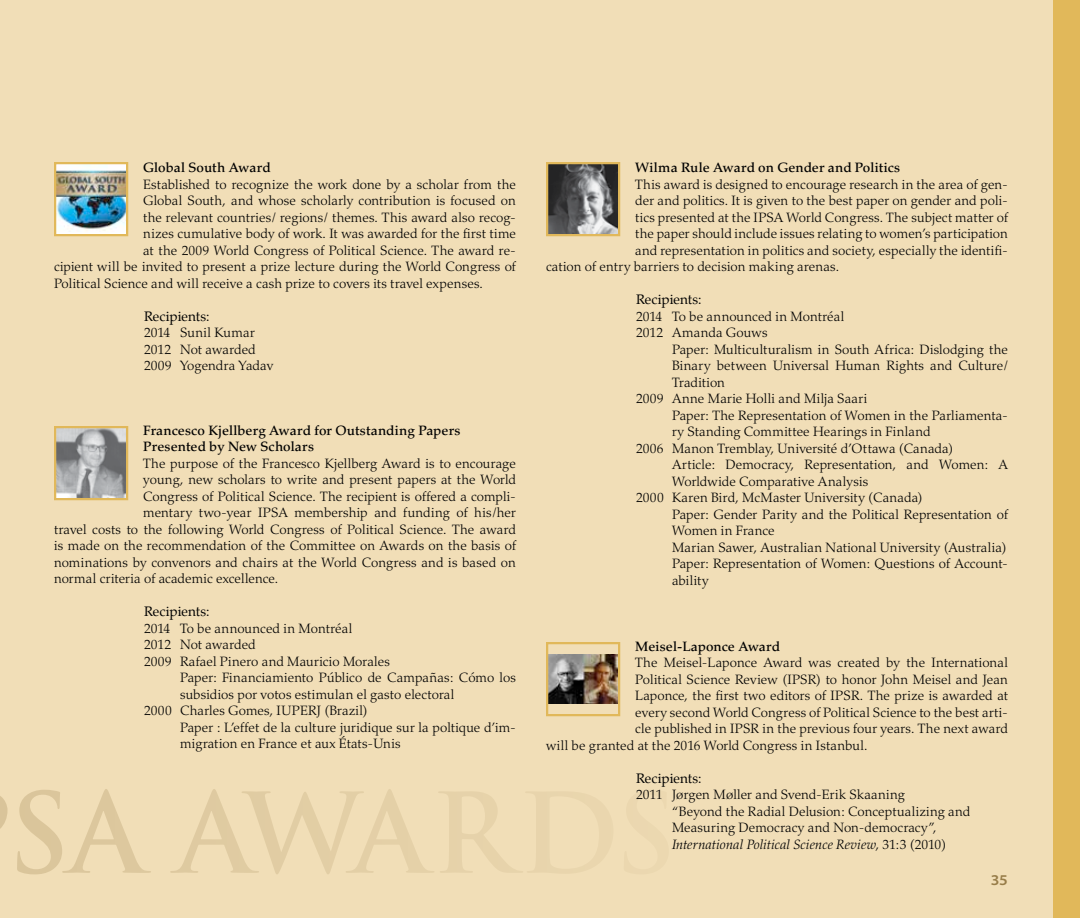
<style>
.page{position:relative;width:1080px;height:918px;background:#fff}
.page>*{position:absolute;margin:0;border:0;box-sizing:border-box;transform-origin:0 0}
.t1{font:15px "Myriad MM 565 700";color:#987d49}
.Texte{font:300 13.5px/16.5px "Palatino";letter-spacing:.005em;color:#000}
.Texte-2{font:500 13.5px/16.5px "Palatino";letter-spacing:.005em;color:#000}
.Texte-3{font:13.5px "Palatino";color:#000}
.Texte-4{font:300 13.5px "Palatino";letter-spacing:.025em;color:#000}
.s1{font-style:italic}
</style>
<div class="page">
<div style="left:0;top:0;width:1069px;height:918px;background:#f1deb7"></div>
<div style="left:1053px;top:0;width:27px;height:918px;background:#e1b85a"></div>
<img style="left:57px;top:165px;width:68px;height:68px">
<div style="left:54px;top:162px;width:74px;height:74px;border:2px solid #e1b85a"></div>
<img style="left:549px;top:165px;width:68px;height:68px">
<div style="left:546px;top:162px;width:74px;height:74px;border:2px solid #e1b85a"></div>
<img style="left:549px;top:655px;width:68px;height:48px">
<div style="left:546px;top:642px;width:74px;height:74px;border:2px solid #e1b85a"></div>
<img style="left:57px;top:429px;width:68px;height:68px">
<div style="left:54px;top:426px;width:74px;height:74px;border:2px solid #e1b85a"></div>
<p class="Texte-2" style="left:143px;top:160px;width:129px">Global South Award</p>
<p class="Texte" style="left:143px;top:176px;width:374px">Established to recognize the work done by a scholar from the</p>
<p class="Texte" style="left:143px;top:193px;width:374px">Global South, and whose scholarly contribution is focused on</p>
<p class="Texte" style="left:143px;top:209px;width:374px">the relevant countries/ regions/ themes. This award also recog-</p>
<p class="Texte" style="left:143px;top:226px;width:374px">nizes cumulative body of work. It was awarded for the first time</p>
<p class="Texte" style="left:143px;top:242px;width:374px">at the 2009 World Congress of Political Science. The award re-</p>
<p class="Texte" style="left:54px;top:259px;width:463px">cipient will be invited to present a prize lecture during the World Congress of</p>
<p class="Texte" style="left:54px;top:275px;width:430px">Political Science and will receive a cash prize to covers its travel expenses.</p>
<p class="Texte-3" style="left:144px;top:305px;width:67px">Recipients:</p>
<p class="Texte" style="left:144px;top:325px;width:112px">2014 Sunil Kumar</p>
<p class="Texte" style="left:144px;top:341px;width:113px">2012 Not awarded</p>
<p class="Texte" style="left:144px;top:358px;width:131px">2009 Yogendra Yadav</p>
<p class="Texte-2" style="left:143px;top:422px;width:319px">Francesco Kjellberg Award for Outstanding Papers<br>Presented by New Scholars</p>
<p class="Texte" style="left:143px;top:455px;width:374px">The purpose of the Francesco Kjellberg Award is to encourage</p>
<p class="Texte" style="left:143px;top:472px;width:374px">young, new scholars to write and present papers at the World</p>
<p class="Texte" style="left:143px;top:488px;width:374px">Congress of Political Science. The recipient is offered a compli-</p>
<p class="Texte" style="left:143px;top:505px;width:374px">mentary two-year IPSA membership and funding of his/her</p>
<p class="Texte" style="left:54px;top:521px;width:464px">travel costs to the following World Congress of Political Science. The award</p>
<p class="Texte" style="left:54px;top:538px;width:464px">is made on the recommendation of the Committee on Awards on the basis of</p>
<p class="Texte" style="left:54px;top:554px;width:464px">nominations by convenors and chairs at the World Congress and is based on</p>
<p class="Texte" style="left:54px;top:571px;width:226px">normal criteria of academic excellence.</p>
<p class="Texte-3" style="left:144px;top:601px;width:67px">Recipients:</p>
<p class="Texte" style="left:144px;top:620px;width:210px">2014 To be announced in Montréal</p>
<p class="Texte" style="left:144px;top:637px;width:113px">2012 Not awarded</p>
<p class="Texte" style="left:144px;top:653px;width:247px">2009 Rafael Pinero and Mauricio Morales</p>
<p class="Texte" style="left:180px;top:670px;width:338px">Paper: Financiamiento Público de Campañas: Cómo los subsidios por votos estimulan el gasto electoral</p>
<p class="Texte" style="left:144px;top:703px;width:225px">2000 Charles Gomes, IUPERJ (Brazil)</p>
<p class="Texte" style="left:180px;top:719px;width:337px">Paper : L’effet de la culture juridique sur la poltique d’im&shy;migration en France et aux États-Unis</p>
<p class="Texte-2" style="left:635px;top:160px;width:266px">Wilma Rule Award on Gender and Politics</p>
<p class="Texte" style="left:635px;top:176px;width:374px">This award is designed to encourage research in the area of gen-</p>
<p class="Texte" style="left:635px;top:193px;width:374px">der and politics. It is given to the best paper on gender and poli-</p>
<p class="Texte" style="left:635px;top:209px;width:374px">tics presented at the IPSA World Congress. The subject matter of</p>
<p class="Texte" style="left:635px;top:226px;width:374px">the paper should include issues relating to women’s participation</p>
<p class="Texte" style="left:635px;top:242px;width:374px">and representation in politics and society, especially the identifi-</p>
<p class="Texte" style="left:546px;top:259px;width:295px">cation of entry barriers to decision making arenas.</p>
<p class="Texte-3" style="left:636px;top:289px;width:67px">Recipients:</p>
<p class="Texte" style="left:636px;top:308px;width:210px">2014 To be announced in Montréal</p>
<p class="Texte" style="left:636px;top:325px;width:133px">2012 Amanda Gouws</p>
<p class="Texte" style="left:672px;top:341px;width:338px;text-align:justify">Paper: Multiculturalism in South Africa: Dislodging the Binary between Universal Human Rights and Culture/ Tradition</p>
<p class="Texte-4" style="left:636px;top:391px;width:233px">2009 Anne Marie Holli and Milja Saari</p>
<p class="Texte" style="left:672px;top:407px;width:337px">Paper: The Representation of Women in the Parliamenta&shy;ry Standing Committee Hearings in Finland</p>
<p class="Texte" style="left:636px;top:440px;width:319px">2006 Manon Tremblay, Université d’Ottawa (Canada)</p>
<p class="Texte" style="left:672px;top:457px;width:338px">Article: Democracy, Representation, and Women: A<br>Worldwide Comparative Analysis</p>
<p class="Texte" style="left:636px;top:490px;width:288px">2000 Karen Bird, McMaster University (Canada)</p>
<p class="Texte" style="left:672px;top:506px;width:338px">Paper: Gender Parity and the Political Representation of<br>Women in France</p>
<p class="Texte" style="left:672px;top:539px;width:336px">Marian Sawer, Australian National University (Australia)</p>
<p class="Texte" style="left:672px;top:556px;width:337px">Paper: Representation of Women: Questions of Account&shy;ability</p>
<p class="Texte-2" style="left:635px;top:638px;width:146px">Meisel-Laponce Award</p>
<p class="Texte" style="left:635px;top:655px;width:374px">The Meisel-Laponce Award was created by the International</p>
<p class="Texte" style="left:635px;top:671px;width:374px">Political Science Review (IPSR) to honor John Meisel and Jean</p>
<p class="Texte" style="left:635px;top:688px;width:374px">Laponce, the first two editors of IPSR. The prize is awarded at</p>
<p class="Texte" style="left:635px;top:704px;width:374px">every second World Congress of Political Science to the best arti-</p>
<p class="Texte" style="left:635px;top:721px;width:374px">cle published in IPSR in the previous four years. The next award</p>
<p class="Texte" style="left:546px;top:737px;width:323px">will be granted at the 2016 World Congress in Istanbul.</p>
<p class="Texte-3" style="left:636px;top:767px;width:67px">Recipients:</p>
<p class="Texte" style="left:636px;top:787px;width:270px">2011 Jørgen Møller and Svend-Erik Skaaning</p>
<p class="Texte" style="left:672px;top:803px;width:300px">“Beyond the Radial Delusion: Conceptualizing and<br>Measuring Democracy and Non-democracy”,<br><span class="s1">International Political Science Review</span>, 31:3 (2010)</p>
<p class="t1" style="left:991px;top:873px;width:19px">35</p>
</div>
